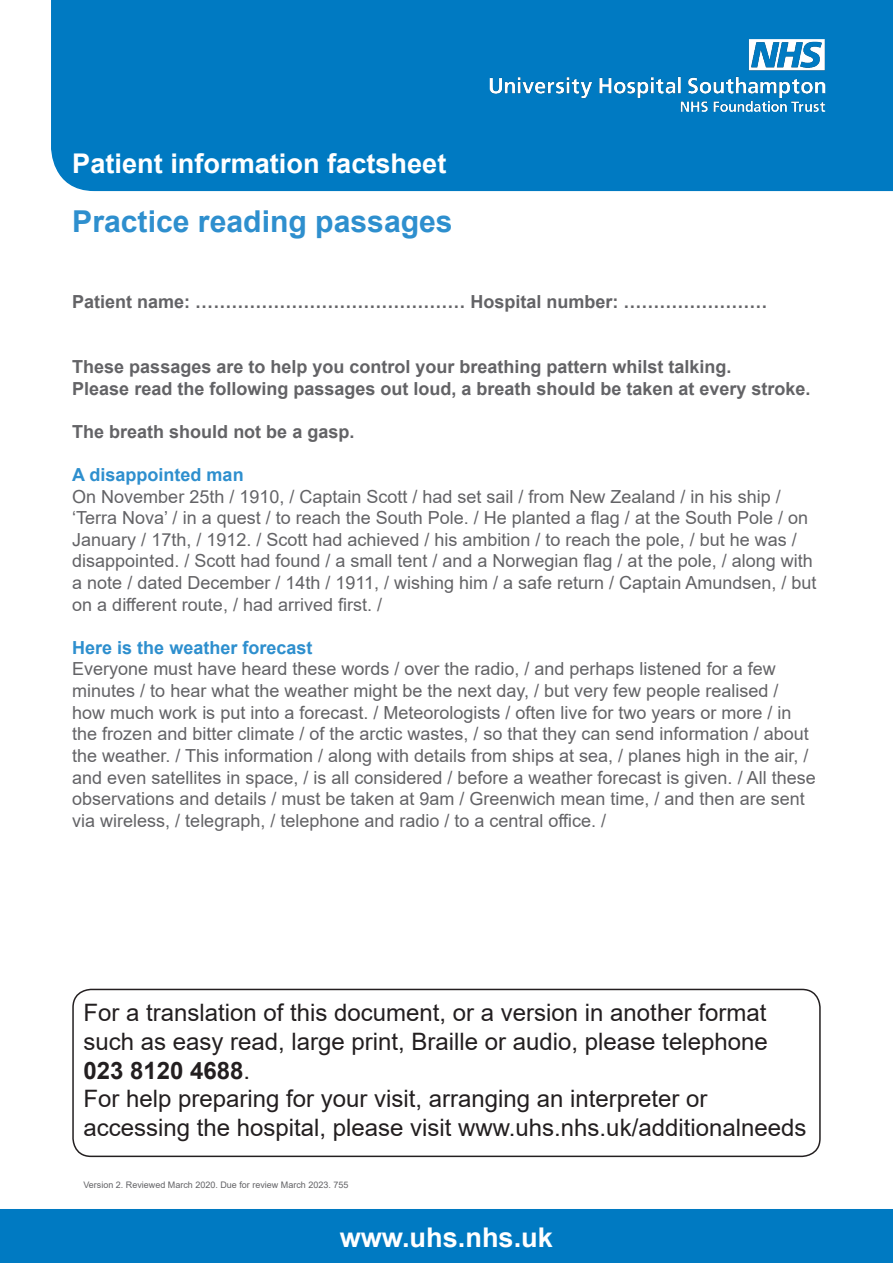
<style>
.page{position:relative;width:893px;height:1263px;background:#fff}
.page>*{position:absolute;margin:0;border:0;box-sizing:border-box;transform-origin:0 0}
.t1{font:700 30.15px "Arial";color:#2e8fce}
.t2{font:700 27.15px "Arial";color:#fff}
.t3{font:24px/28.8px "Arial";color:#231f20}
.t4{font:700 24px "Arial";color:#231f20}
.t5{font:18px/21.6px "Arial";color:#636366}
.t6{font:700 18px "Arial";color:#636366}
.t7{font:700 18px "Arial";color:#2e8fce}
.t8{font:9px "Arial";color:#636366}
.s1{font-weight:400}
</style>
<div class="page">
<div style="left:51px;top:0;width:842px;height:192px;background:#007ac2"></div>
<div style="left:0;top:1209px;width:893px;height:54px;background:#007ac2"></div>
<div style="left:72px;top:989px;width:749px;height:168px;border:2px solid #231f20;border-radius:18px"></div>
<img style="left:485px;top:35px;width:345px;height:81px">
<p class="t2" style="left:72px;top:144px;width:376px">Patient information factsheet</p>
<p class="t1" style="left:72px;top:201px;width:382px">Practice reading passages</p>
<p class="t6" style="left:72px;top:289px;width:697px">Patient name: ……………………………………… Hospital number: ……………………</p>
<p class="t6" style="left:72px;top:354px;width:661px">These passages are to help you control your breathing pattern whilst talking.</p>
<p class="t6" style="left:72px;top:376px;width:740px">Please read the following passages out loud, a breath should be taken at every stroke.</p>
<p class="t6" style="left:72px;top:419px;width:284px">The breath should not be a gasp.</p>
<p class="t7" style="left:72px;top:462px;width:173px">A disappointed man</p>
<p class="t5" style="left:72px;top:485px;width:746px">On November 25th / 1910, / Captain Scott / had set sail / from New Zealand / in his ship / ‘Terra Nova’ / in a quest / to reach the South Pole. / He planted a flag / at the South Pole / on January / 17th, / 1912. / Scott had achieved / his ambition / to reach the pole, / but he was / disappointed. / Scott had found / a small tent / and a Norwegian flag / at the pole, / along with a note / dated December / 14th / 1911, / wishing him / a safe return / Captain Amundsen, / but on a different route, / had arrived first. /</p>
<p class="t7" style="left:72px;top:635px;width:242px">Here is the weather forecast</p>
<p class="t5" style="left:72px;top:658px;width:745px">Everyone must have heard these words / over the radio, / and perhaps listened for a few minutes / to hear what the weather might be the next day, / but very few people realised / how much work is put into a forecast. / Meteorologists / often live for two years or more / in the frozen and bitter climate / of the arctic wastes, / so that they can send information / about the weather. / This information / along with details from ships at sea, / planes high in the air, / and even satellites in space, / is all considered / before a weather forecast is given. / All these observations and details / must be taken at 9am / Greenwich mean time, / and then are sent via wireless, / telegraph, / telephone and radio / to a central office. /</p>
<p class="t3" style="left:83px;top:998px;width:686px">For a translation of this document, or a version in another format such as easy read, large print, Braille or audio, please telephone</p>
<p class="t4" style="left:83px;top:1053px;width:168px">023 8120 4688<span class="s1">.</span></p>
<p class="t3" style="left:83px;top:1084px;width:725px">For help preparing for your visit, arranging an interpreter or accessing the hospital, please visit www.uhs.nhs.uk/additionalneeds</p>
<p class="t8" style="left:83px;top:1179px;width:267px">Version 2. Reviewed March 2020. Due for review March 2023. 755</p>
<p class="t2" style="left:340px;top:1218px;width:215px">www.uhs.nhs.uk</p>
</div>
